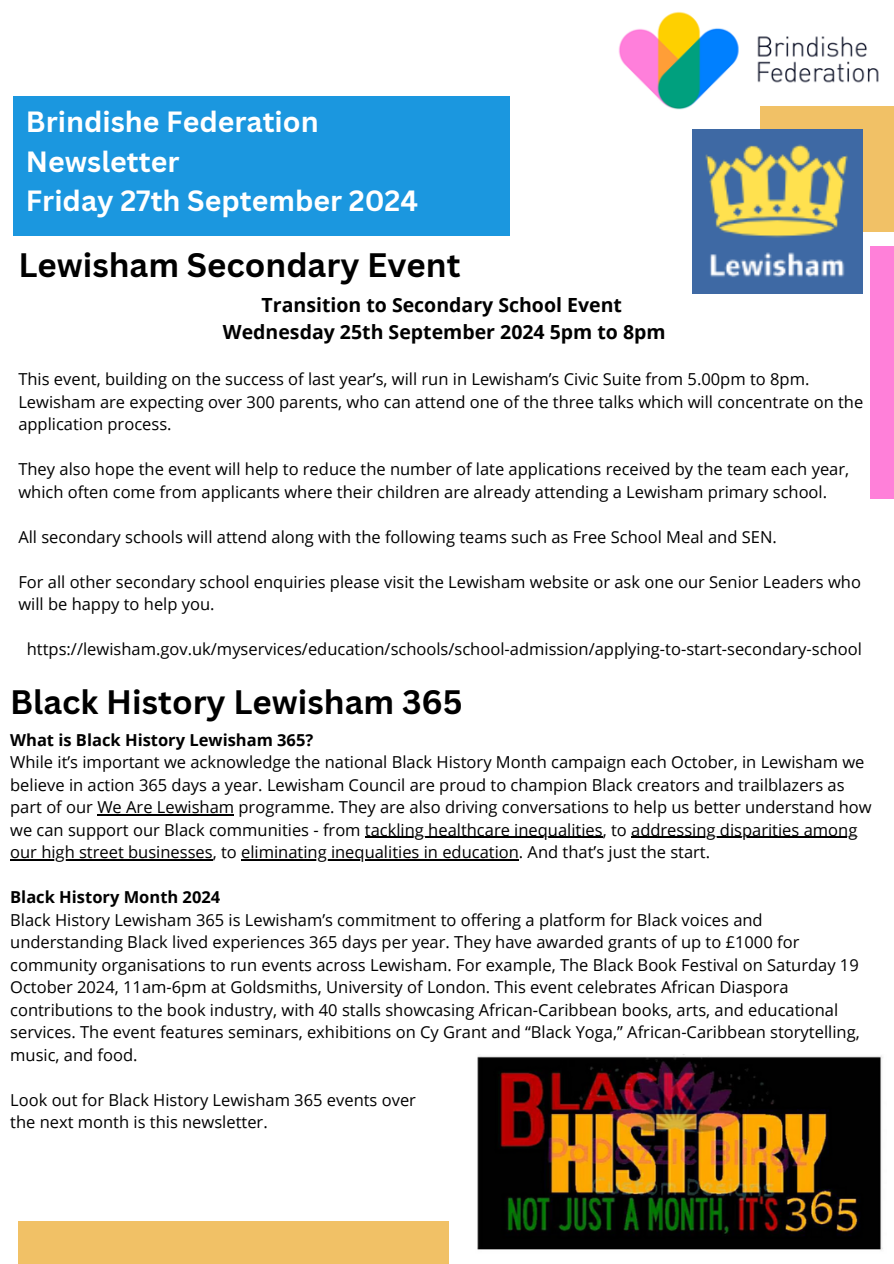
<style>
.page{position:relative;width:894px;height:1264px;background:#fff}
.page>*{position:absolute;margin:0;border:0;box-sizing:border-box;transform-origin:0 0}
.t1{font:700 33px "Canva Sans";color:#000}
.t2{font:700 28.5px/39.3px "Canva Sans";color:#fff}
.t3{font:700 19.5px/27px "Open Sans";color:#000;text-align:center}
.t4{font:16.5px/22.5px "Open Sans";color:#000}
.t5{font:700 16.5px "Open Sans";color:#000}
.s1{font-weight:700}
</style>
<div class="page">
<div style="left:870px;top:247px;width:23px;height:252px;background:#ff80d9"></div>
<img style="left:618px;top:11px;width:261px;height:99px">
<div style="left:759px;top:106px;width:134px;height:125px;background:#f1c166"></div>
<div style="left:13px;top:97px;width:496px;height:139px;background:#1b97df"></div>
<div style="left:18px;top:1220px;width:431px;height:43px;background:#f1c166"></div>
<img style="left:692px;top:129px;width:170px;height:165px">
<img style="left:477px;top:1054px;width:406px;height:196px">
<hr style="left:97px;top:814px;width:137px;height:1px;background:#000">
<hr style="left:365px;top:836px;width:237px;height:2px;background:#000">
<hr style="left:631px;top:836px;width:226px;height:2px;background:#000">
<hr style="left:10px;top:859px;width:203px;height:1px;background:#000">
<hr style="left:241px;top:859px;width:278px;height:1px;background:#000">
<p class="t2" style="left:26px;top:101px;width:394px">Brindishe Federation<br>Newsletter<br>Friday 27th September 2024</p>
<h1 class="t1" style="left:18px;top:242px;width:443px">Lewisham Secondary Event</h1>
<h3 class="t3" style="left:223px;top:291px;width:444px">Transition to Secondary School Event<br>Wednesday 25th September 2024 5pm to 8pm</h3>
<p class="t4" style="left:18px;top:367px;width:792px">This event, building on the success of last year’s, will run in Lewisham’s Civic Suite from 5.00pm to 8pm.</p>
<p class="t4" style="left:18px;top:390px;width:846px">Lewisham are expecting over 300 parents, who can attend one of the three talks which will concentrate on the application process.</p>
<p class="t4" style="left:18px;top:457px;width:832px">They also hope the event will help to reduce the number of late applications received by the team each year, which often come from applicants where their children are already attending a Lewisham primary school.</p>
<p class="t4" style="left:18px;top:525px;width:759px">All secondary schools will attend along with the following teams such as Free School Meal and SEN.</p>
<p class="t4" style="left:18px;top:570px;width:843px">For all other secondary school enquiries please visit the Lewisham website or ask one our Senior Leaders who will be happy to help you.</p>
<p class="t4" style="left:27px;top:637px;width:836px">https://lewisham.gov.uk/myservices/education/schools/school-admission/applying-to-start-secondary-school</p>
<h1 class="t1" style="left:10px;top:678px;width:454px">Black History Lewisham 365</h1>
<p class="t5" style="left:10px;top:728px;width:304px">What is Black History Lewisham 365?</p>
<p class="t4" style="left:10px;top:750px;width:862px">While it’s important we acknowledge the national Black History Month campaign each October, in Lewisham we believe in action 365 days a year. Lewisham Council are proud to champion Black creators and trailblazers as part of our We Are Lewisham programme. They are also driving conversations to help us better understand how we can support our Black communities - from tackling healthcare inequalities, to addressing disparities among</p>
<p class="t4" style="left:10px;top:840px;width:701px">our high street businesses, to eliminating inequalities in education. And that’s just the start.</p>
<p class="t4" style="left:10px;top:885px;width:850px"><span class="s1">Black History Month 2024<br></span>Black History Lewisham 365 is Lewisham’s commitment to offering a platform for Black voices and understanding Black lived experiences 365 days per year. They have awarded grants of up to £1000 for community organisations to run events across Lewisham. For example, The Black Book Festival on Saturday 19<br>October 2024, 11am-6pm at Goldsmiths, University of London. This event celebrates African Diaspora contributions to the book industry, with 40 stalls showcasing African-Caribbean books, arts, and educational services. The event features seminars, exhibitions on Cy Grant and “Black Yoga,” African-Caribbean storytelling, music, and food.</p>
<p class="t4" style="left:10px;top:1088px;width:407px">Look out for Black History Lewisham 365 events over</p>
<p class="t4" style="left:10px;top:1110px;width:259px">the next month is this newsletter.</p>
</div>
